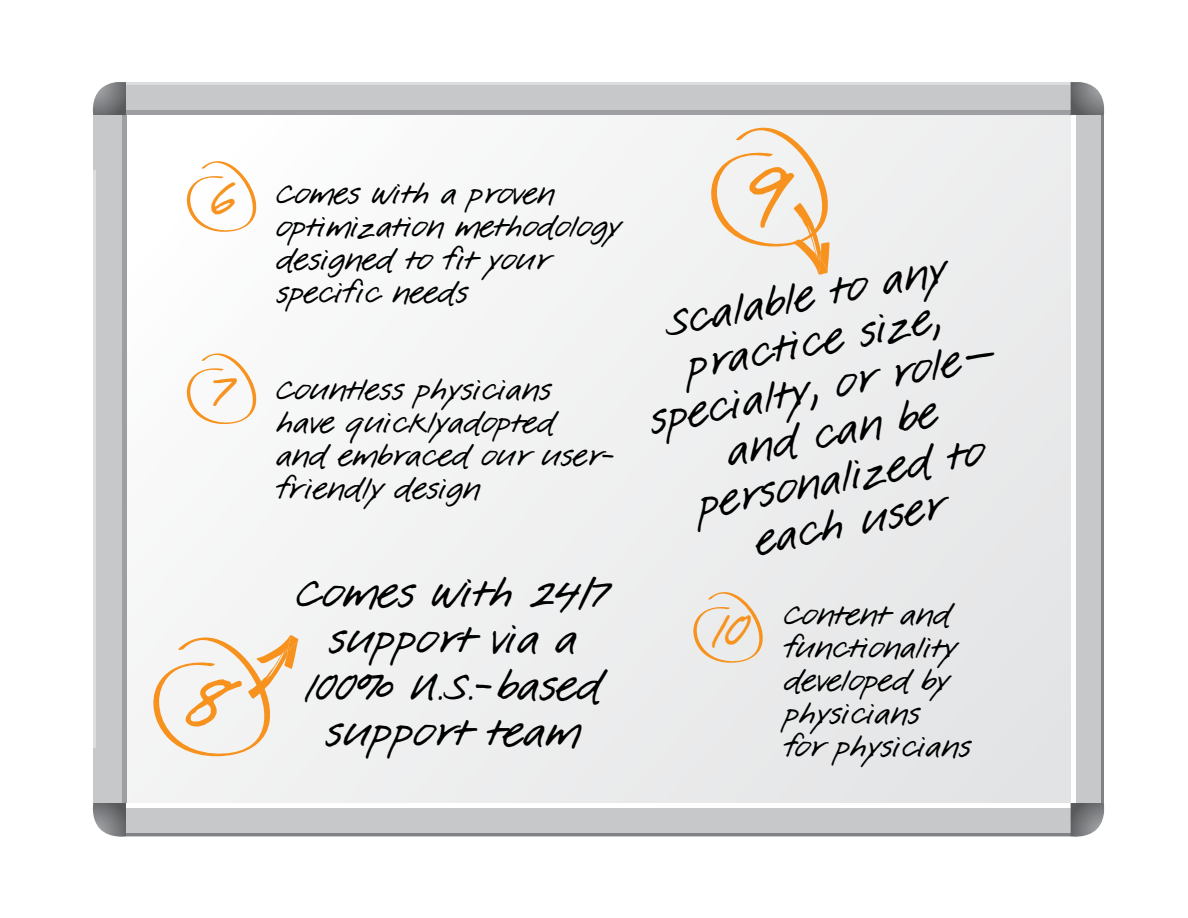
<style>
.page{position:relative;width:1188px;height:918px;background:#fff}
.page>*{position:absolute;margin:0;border:0;box-sizing:border-box;transform-origin:0 0}
.t1{font:55.2px "FG Kristine";color:#f7921e}
.t2{font:35.1px "FG Kristine";color:#f7921e}
.t3{font:29.7px/46.2px "FG Kristine";color:#000;text-align:center}
.t4{font:21px/33px "FG Kristine";color:#000}
</style>
<div class="page">
<div style="left:112px;top:99px;width:975px;height:720px;background:#eff0f0"></div>
<svg style="left:92px;top:82px;width:34px;height:33px"></svg>
<div style="left:126px;top:82px;width:945px;height:29px;background:#c7c8ca"></div>
<hr style="left:126px;top:111px;width:945px;height:4px;background:#9d9fa2">
<hr style="left:126px;top:82px;width:945px;height:3px;background:#dcddde">
<svg style="left:1071px;top:82px;width:33px;height:33px"></svg>
<div style="left:93px;top:115px;width:29px;height:688px;background:#c7c8ca"></div>
<hr style="left:122px;top:115px;width:4px;height:688px;background:#9d9fa2">
<hr style="left:93px;top:170px;width:3px;height:578px;background:#dcddde">
<svg style="left:92px;top:803px;width:34px;height:34px"></svg>
<div style="left:1075px;top:115px;width:29px;height:688px;background:#c7c8ca"></div>
<hr style="left:1071px;top:115px;width:4px;height:688px;background:#fff">
<hr style="left:1101px;top:115px;width:3px;height:688px;background:#808285">
<div style="left:126px;top:808px;width:945px;height:28px;background:#c7c8ca"></div>
<div style="left:126px;top:803px;width:945px;height:5px;background:#fff"></div>
<hr style="left:126px;top:833px;width:945px;height:3px;background:#808285">
<svg style="left:1071px;top:803px;width:33px;height:34px"></svg>
<svg style="left:184px;top:160px;width:73px;height:74px"></svg>
<svg style="left:184px;top:352px;width:73px;height:72px"></svg>
<svg style="left:711px;top:127px;width:119px;height:148px"></svg>
<svg style="left:153px;top:635px;width:146px;height:122px"></svg>
<svg style="left:693px;top:592px;width:70px;height:71px"></svg>
<h2 class="t2" style="left:210px;top:180px;width:28px">6</h2>
<h2 class="t2" style="left:213px;top:373px;width:22px">7</h2>
<h1 class="t1" style="left:185px;top:672px;width:49px">8</h1>
<p class="t4" style="left:276px;top:179px;width:346px">Comes with a proven optimization methodology designed to fit your specific needs</p>
<p class="t4" style="left:276px;top:375px;width:343px">Countless physicians<br>have quicklyadopted<br>and embraced our user&shy;fr iendly design</p>
<h3 class="t3" style="left:297px;top:573px;width:314px">Comes with 24/7 support via a<br>100% U.S.-based support team</h3>
<h1 class="t1" style="left:745px;top:162px;width:46px">9</h1>
<h3 class="t3" style="left:628px;top:310px;width:355px;rotate:-11deg">Scalable to any practice size, specialty, or role— and can be personalized to each user</h3>
<h2 class="t2" style="left:711px;top:611px;width:39px">10</h2>
<p class="t4" style="left:784px;top:601px;width:188px">Content and functionality developed by physicians<br>for physicians</p>
</div>
